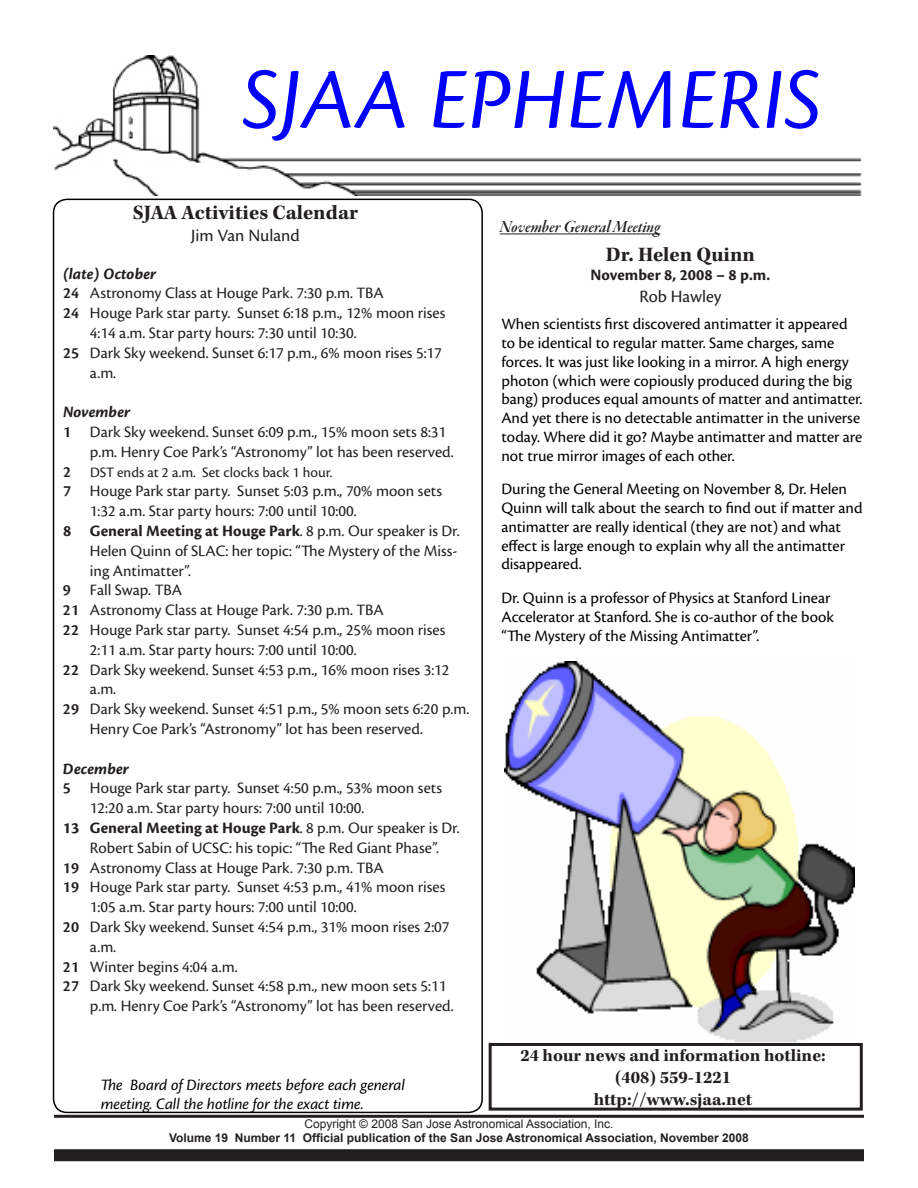
<style>
.page{position:relative;width:918px;height:1188px;background:#fff}
.page>*{position:absolute;margin:0;border:0;box-sizing:border-box;transform-origin:0 0}
.t1{font:italic 90px "Cronos Pro";color:#00f}
.t2{font:700 21px "Kepler Std";color:#231f20}
.t3{font:700 18px/21.6px "Kepler Std";color:#231f20;text-align:center}
.t4{font:18px "Garamond Premr Pro Smbd It Disp";color:#231f20}
.t5{font:18px "Cronos Pro";color:#231f20}
.t6{font:16.5px "Cronos Pro";color:#231f20}
.t7{font:16.5px/18.8px "Cronos Pro";color:#000}
.t8{font:700 16.5px "Cronos Pro";letter-spacing:.005em;color:#231f20}
.t9{font:italic 16.5px/18.8px "Cronos Pro";letter-spacing:-.005em;color:#000}
.t10{font:italic 700 16.5px "Cronos Pro";color:#231f20}
.t11{font:15px "Cronos Pro";color:#231f20}
.t12{font:700 12px "Arial";color:#231f20}
.t13{font:12px "Arial";color:#231f20}
.s1{font-weight:600}
.s2{font-weight:600;font-size:16.5px}
.s3{font-weight:400}
</style>
<div class="page">
<img style="left:54px;top:56px;width:808px;height:140px">
<div style="left:54px;top:1149px;width:810px;height:12px;background:#231f20"></div>
<hr style="left:54px;top:1115px;width:810px;height:3px;background:#231f20">
<div style="left:489px;top:1043px;width:374px;height:68px;border:3px solid #231f20"></div>
<div style="left:218px;top:23px;width:666px;height:132px;background:#fff;border-radius:14px"></div>
<div style="left:53px;top:199px;width:430px;height:914px;border:2px solid #000;border-radius:14px"></div>
<hr style="left:500px;top:233px;width:160px;height:1px;background:#231f20">
<img style="left:505px;top:662px;width:349px;height:380px">
<h1 class="t1" style="left:242px;top:48px;width:582px">SJAA EPHEMERIS</h1>
<p class="t2" style="left:133px;top:201px;width:227px">SJAA Activities Calendar</p>
<p class="t5" style="left:191px;top:225px;width:110px">Jim Van Nuland</p>
<p class="t10" style="left:63px;top:264px;width:95px">(late) October</p>
<p class="t6" style="left:63px;top:284px;width:322px"><span class="s1">24</span> Astronomy Class at Houge Park. 7:30 p.m. TBA</p>
<p class="t6" style="left:63px;top:304px;width:384px"><span class="s1">24</span> Houge Park star party. Sunset 6:18 p.m., 12% moon rises</p>
<p class="t6" style="left:90px;top:323px;width:268px">4:14 a.m. Star party hours: 7:30 until 10:30.</p>
<p class="t6" style="left:63px;top:343px;width:380px"><span class="s1">25</span> Dark Sky weekend. Sunset 6:17 p.m., 6% moon rises 5:17</p>
<p class="t6" style="left:90px;top:363px;width:28px">a.m.</p>
<p class="t10" style="left:63px;top:403px;width:69px">November</p>
<p class="t6" style="left:63px;top:422px;width:385px"><span class="s1">1</span> Dark Sky weekend. Sunset 6:09 p.m., 15% moon sets 8:31</p>
<p class="t6" style="left:90px;top:442px;width:365px">p.m. Henry Coe Park’s “Astronomy” lot has been reserved.</p>
<p class="t11" style="left:63px;top:463px;width:271px"><span class="s2">2</span> DST ends at 2 a.m. Set clocks back 1 hour.</p>
<p class="t6" style="left:63px;top:482px;width:381px"><span class="s1">7</span> Houge Park star party. Sunset 5:03 p.m., 70% moon sets</p>
<p class="t6" style="left:90px;top:502px;width:268px">1:32 a.m. Star party hours: 7:00 until 10:00.</p>
<p class="t8" style="left:63px;top:521px;width:398px">8 General Meeting at Houge Park<span class="s3">. 8 p.m. Our speaker is Dr.</span></p>
<p class="t6" style="left:90px;top:541px;width:369px">Helen Quinn of SLAC: her topic: “The Mystery of the Miss-</p>
<p class="t6" style="left:90px;top:561px;width:103px">ing Antimatter”.</p>
<p class="t6" style="left:63px;top:581px;width:121px"><span class="s1">9</span> Fall Swap. TBA</p>
<p class="t6" style="left:63px;top:601px;width:322px"><span class="s1">21</span> Astronomy Class at Houge Park. 7:30 p.m. TBA</p>
<p class="t6" style="left:63px;top:620px;width:384px"><span class="s1">22</span> Houge Park star party. Sunset 4:54 p.m., 25% moon rises</p>
<p class="t6" style="left:90px;top:640px;width:268px">2:11 a.m. Star party hours: 7:00 until 10:00.</p>
<p class="t6" style="left:63px;top:660px;width:388px"><span class="s1">22</span> Dark Sky weekend. Sunset 4:53 p.m., 16% moon rises 3:12</p>
<p class="t6" style="left:90px;top:680px;width:28px">a.m.</p>
<p class="t6" style="left:63px;top:700px;width:408px"><span class="s1">29</span> Dark Sky weekend. Sunset 4:51 p.m., 5% moon sets 6:20 p.m.</p>
<p class="t6" style="left:90px;top:719px;width:334px">Henry Coe Park’s “Astronomy” lot has been reserved.</p>
<p class="t10" style="left:63px;top:759px;width:67px">December</p>
<p class="t6" style="left:63px;top:779px;width:381px"><span class="s1">5</span> Houge Park star party. Sunset 4:50 p.m., 53% moon sets</p>
<p class="t6" style="left:90px;top:799px;width:276px">12:20 a.m. Star party hours: 7:00 until 10:00.</p>
<p class="t8" style="left:63px;top:818px;width:398px">13 General Meeting at Houge Park<span class="s3">. 8 p.m. Our speaker is Dr.</span></p>
<p class="t6" style="left:90px;top:838px;width:351px">Robert Sabin of UCSC: his topic: “The Red Giant Phase”.</p>
<p class="t6" style="left:63px;top:858px;width:322px"><span class="s1">19</span> Astronomy Class at Houge Park. 7:30 p.m. TBA</p>
<p class="t6" style="left:63px;top:878px;width:384px"><span class="s1">19</span> Houge Park star party. Sunset 4:53 p.m., 41% moon rises</p>
<p class="t6" style="left:90px;top:898px;width:268px">1:05 a.m. Star party hours: 7:00 until 10:00.</p>
<p class="t6" style="left:63px;top:917px;width:388px"><span class="s1">20</span> Dark Sky weekend. Sunset 4:54 p.m., 31% moon rises 2:07</p>
<p class="t6" style="left:90px;top:937px;width:28px">a.m.</p>
<p class="t6" style="left:63px;top:957px;width:176px"><span class="s1">21</span> Winter begins 4:04 a.m.</p>
<p class="t6" style="left:63px;top:977px;width:385px"><span class="s1">27</span> Dark Sky weekend. Sunset 4:58 p.m., new moon sets 5:11</p>
<p class="t6" style="left:90px;top:997px;width:365px">p.m. Henry Coe Park’s “Astronomy” lot has been reserved.</p>
<p class="t9" style="left:101px;top:1076px;width:306px">The Board of Directors meets before each general meeting. Call the hotline for the exact time.</p>
<p class="t4" style="left:500px;top:217px;width:162px">November General Meeting</p>
<p class="t2" style="left:606px;top:242px;width:150px">Dr. Helen Quinn</p>
<p class="t8" style="left:590px;top:266px;width:181px">November 8, 2008 – 8 p.m.</p>
<p class="t5" style="left:639px;top:286px;width:84px">Rob Hawley</p>
<p class="t7" style="left:501px;top:315px;width:362px">When scientists first discovered antimatter it appeared to be identical to regular matter. Same charges, same forces. It was just like looking in a mirror. A high energy photon (which were copiously produced during the big bang) produces equal amounts of matter and antimatter.<br>And yet there is no detectable antimatter in the universe today. Where did it go? Maybe antimatter and matter are not true mirror images of each other.</p>
<p class="t7" style="left:501px;top:480px;width:363px">During the General Meeting on November 8, Dr. Helen Quinn will talk about the search to find out if matter and antimatter are really identical (they are not) and what effect is large enough to explain why all the antimatter disappeared.</p>
<p class="t7" style="left:501px;top:589px;width:334px">Dr. Quinn is a professor of Physics at Stanford Linear<br>Accelerator at Stanford. She is co-author of the book “The Mystery of the Missing Antimatter”.</p>
<p class="t3" style="left:520px;top:1046px;width:307px">24 hour news and information hotline: (408) 559-1221<br>http://www.sjaa.net</p>
<p class="t13" style="left:304px;top:1116px;width:310px">Copyright © 2008 San Jose Astronomical Association, Inc.</p>
<p class="t12" style="left:169px;top:1130px;width:581px">Volume 19 Number 11 Official publication of the San Jose Astronomical Association, November 2008</p>
</div>
